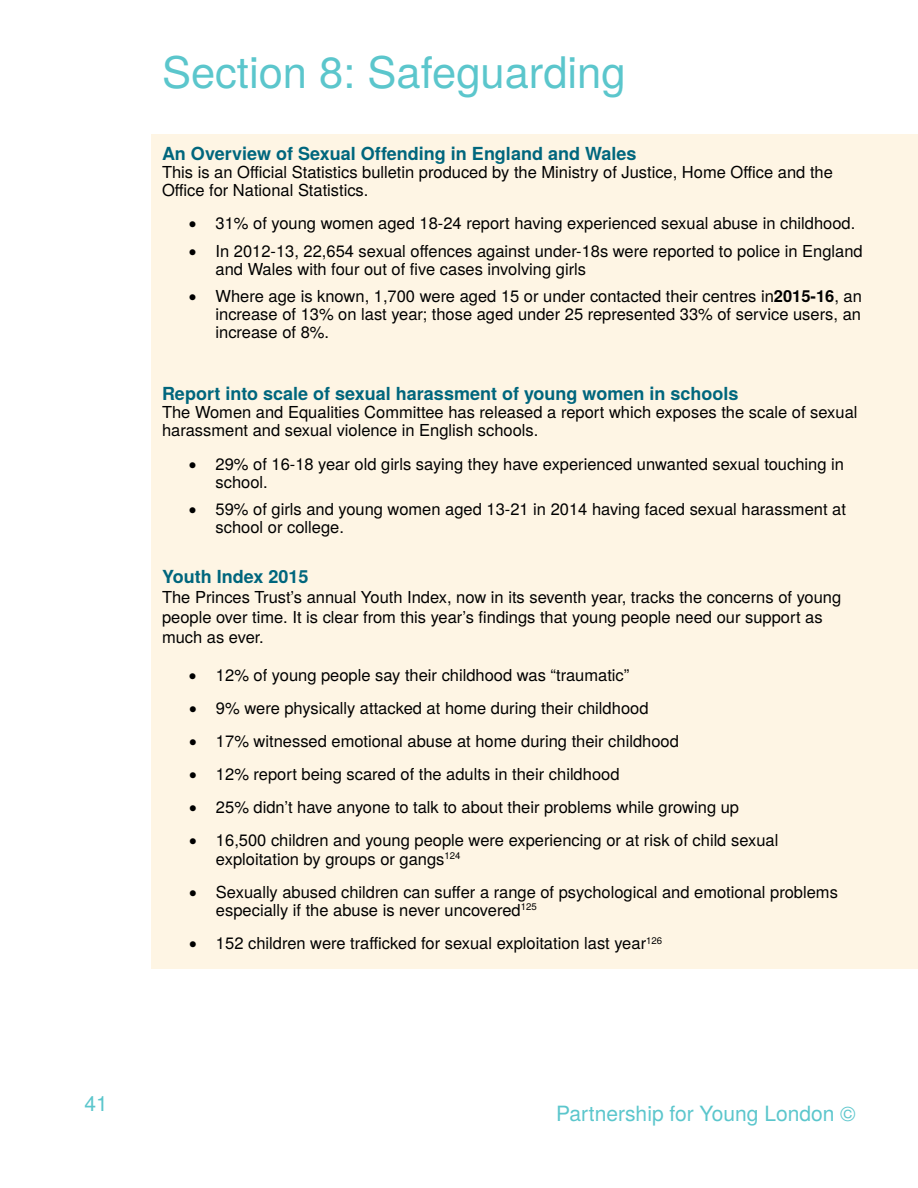
<style>
.page{position:relative;width:918px;height:1188px;background:#fff}
.page>*{position:absolute;margin:0;border:0;box-sizing:border-box;transform-origin:0 0}
.t1{font:43.5px "Te X Gyre Heros";color:#5bc6cc}
.t2{font:21px "Te X Gyre Heros";color:#5bc6cc}
.t3{font:700 18px "Te X Gyre Heros";color:#00667d}
.t4{font:16.5px/18.1px "Te X Gyre Heros";color:#000}
.s1{font-weight:700}
</style>
<div class="page">
<div style="left:151px;top:135px;width:767px;height:834px;background:#fef5e4"></div>
<p class="t2" style="left:84px;top:1087px;width:25px">41</p>
<h1 class="t1" style="left:162px;top:38px;width:465px">Section 8: Safeguarding</h1>
<p class="t3" style="left:162px;top:140px;width:476px">An Overview of Sexual Offending in England and Wales</p>
<p class="t4" style="left:162px;top:162px;width:672px">This is an Official Statistics bulletin produced by the Ministry of Justice, Home Office and the<br>Office for National Statistics.</p>
<p class="t4" style="left:189px;top:213px;width:668px">• 31% of young women aged 18-24 report having experienced sexual abuse in childhood.</p>
<p class="t4" style="left:216px;top:240px;width:649px;text-indent:-27px">• In 2012-13, 22,654 sexual offences against under-18s were reported to police in England and Wales with four out of five cases involving girls</p>
<p class="t4" style="left:216px;top:286px;width:648px;text-align:justify;text-indent:-27px">• Where age is known, 1,700 were aged 15 or under contacted their centres in<span class="s1">2015-16</span>, an increase of 13% on last year; those aged under 25 represented 33% of service users, an increase of 8%.</p>
<p class="t3" style="left:162px;top:380px;width:578px">Report into scale of sexual harassment of young women in schools</p>
<p class="t4" style="left:162px;top:402px;width:697px">The Women and Equalities Committee has released a report which exposes the scale of sexual harassment and sexual violence in English schools.</p>
<p class="t4" style="left:216px;top:453px;width:630px;text-indent:-27px">• 29% of 16-18 year old girls saying they have experienced unwanted sexual touching in school.</p>
<p class="t4" style="left:216px;top:499px;width:632px;text-indent:-27px">• 59% of girls and young women aged 13-21 in 2014 having faced sexual harassment at school or college.</p>
<p class="t3" style="left:162px;top:563px;width:148px">Youth Index 2015</p>
<p class="t4" style="left:162px;top:586px;width:681px;line-height:19.8px">The Princes Trust’s annual Youth Index, now in its seventh year, tracks the concerns of young people over time. It is clear from this year’s findings that young people need our support as much as ever.</p>
<p class="t4" style="left:189px;top:665px;width:442px">• 12% of young people say their childhood was “traumatic”</p>
<p class="t4" style="left:189px;top:698px;width:461px">• 9% were physically attacked at home during their childhood</p>
<p class="t4" style="left:189px;top:731px;width:491px">• 17% witnessed emotional abuse at home during their childhood</p>
<p class="t4" style="left:189px;top:764px;width:432px">• 12% report being scared of the adults in their childhood</p>
<p class="t4" style="left:189px;top:797px;width:552px">• 25% didn’t have anyone to talk to about their problems while growing up</p>
<p class="t4" style="left:216px;top:830px;width:564px;text-indent:-27px">• 16,500 children and young people were experiencing or at risk of child sexual exploitation by groups or gangs<sup>124</sup></p>
<p class="t4" style="left:216px;top:882px;width:623px;text-indent:-27px">• Sexually abused children can suffer a range of psychological and emotional problems especially if the abuse is never uncovered<sup>125</sup></p>
<p class="t4" style="left:189px;top:933px;width:475px">• 152 children were trafficked for sexual exploitation last year<sup>126</sup></p>
<p class="t2" style="left:556px;top:1097px;width:301px">Partnership for Young London ©</p>
</div>
